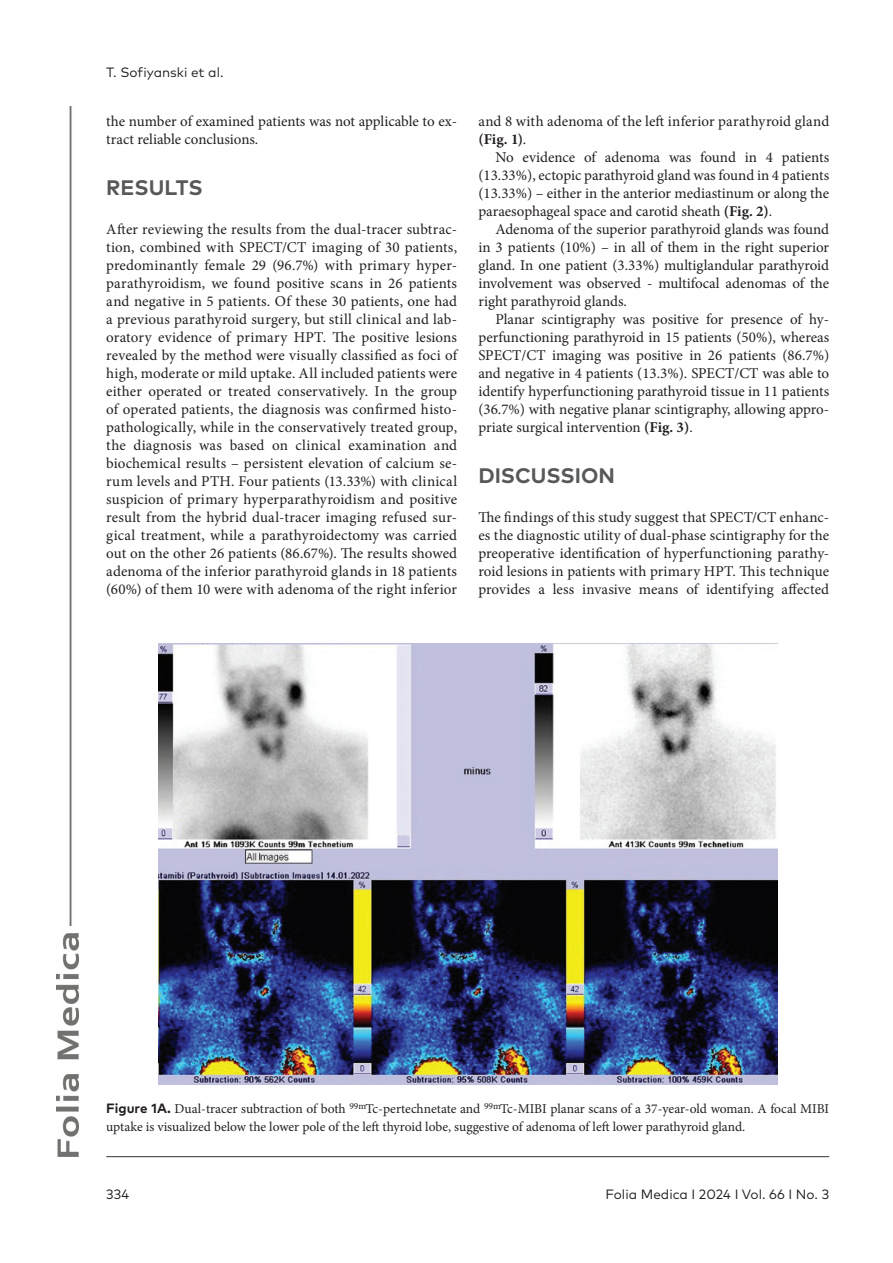
<style>
.page{position:relative;width:893px;height:1263px;background:#fff}
.page>*{position:absolute;margin:0;border:0;box-sizing:border-box;transform-origin:0 0}
.H_-_1_level{font:700 21px "FF Mark Pro";color:#57585a}
.Body_text_-_no_indent{font:15px/18px "Minion Pro";letter-spacing:.005em;color:#231f20;text-align:justify}
.Body_text{font:15px/18px "Minion Pro";color:#231f20;text-align:justify}
.FIG_-_Caption{font:13.5px/18px "Minion Pro";color:#231f20}
.t1{font:13.5px "FF Mark Pro";color:#231f20}
.s1{font-weight:700}
.s2{font-family:"FF Mark Pro";font-weight:700}
</style>
<div class="page">
<img style="left:57px;top:106px;width:22px;height:1051px">
<hr style="left:106px;top:1156px;width:723px;height:1px;background:#333">
<img style="left:158px;top:644px;width:619px;height:441px">
<p class="t1" style="left:106px;top:62px;width:119px">T. Sofiyanski et al.</p>
<p class="Body_text" style="left:106px;top:112px;width:352px">the number of examined patients was not applicable to ex&shy;tract reliable conclusions.</p>
<p class="H_-_1_level" style="left:106px;top:171px;width:98px">RESULTS</p>
<p class="Body_text_-_no_indent" style="left:106px;top:220px;width:352px">After reviewing the results from the dual-tracer subtrac&shy;tion, combined with SPECT/CT imaging of 30 patients, predominantly female 29 (96.7%) with primary hyper&shy;parathyroidism, we found positive scans in 26 patients and negative in 5 patients. Of these 30 patients, one had a previous parathyroid surgery, but still clinical and lab&shy;oratory evidence of primary HPT. The positive lesions revealed by the method were visually classified as foci of high, moderate or mild uptake. All included patients were either operated or treated conservatively. In the group of operated patients, the diagnosis was confirmed histo&shy;pathologically, while in the conservatively treated group, the diagnosis was based on clinical examination and biochemical results – persistent elevation of calcium se&shy;rum levels and PTH. Four patients (13.33%) with clinical suspicion of primary hyperparathyroidism and positive result from the hybrid dual-tracer imaging refused sur&shy;gical treatment, while a parathyroidectomy was carried out on the other 26 patients (86.67%). The results showed adenoma of the inferior parathyroid glands in 18 patients (60%) of them 10 were with adenoma of the right inferior</p>
<p class="Body_text_-_no_indent" style="left:478px;top:112px;width:352px">and 8 with adenoma of the left inferior parathyroid gland <span class="s1">(Fig. 1)</span>.</p>
<p class="Body_text" style="left:478px;top:148px;width:352px;text-indent:17px">No evidence of adenoma was found in 4 patients (13.33%), ectopic parathyroid gland was found in 4 patients (13.33%) – either in the anterior mediastinum or along the paraesophageal space and carotid sheath <span class="s1">(Fig. 2)</span>.</p>
<p class="Body_text" style="left:478px;top:220px;width:352px;text-indent:17px">Adenoma of the superior parathyroid glands was found in 3 patients (10%) – in all of them in the right superior gland. In one patient (3.33%) multiglandular parathyroid involvement was observed - multifocal adenomas of the right parathyroid glands.</p>
<p class="Body_text" style="left:478px;top:310px;width:352px;text-indent:17px">Planar scintigraphy was positive for presence of hy&shy;perfunctioning parathyroid in 15 patients (50%), whereas SPECT/CT imaging was positive in 26 patients (86.7%) and negative in 4 patients (13.3%). SPECT/CT was able to identify hyperfunctioning parathyroid tissue in 11 patients (36.7%) with negative planar scintigraphy, allowing appro&shy;priate surgical intervention <span class="s1">(Fig. 3)</span>.</p>
<p class="H_-_1_level" style="left:478px;top:459px;width:138px">DISCUSSION</p>
<p class="Body_text_-_no_indent" style="left:478px;top:508px;width:352px">The findings of this study suggest that SPECT/CT enhanc&shy;es the diagnostic utility of dual-phase scintigraphy for the preoperative identification of hyperfunctioning parathy&shy;roid lesions in patients with primary HPT. This technique provides a less invasive means of identifying affected</p>
<p class="FIG_-_Caption" style="left:106px;top:1100px;width:724px"><span class="s2">Figure 1A.</span> Dual-tracer subtraction of both <sup>99m</sup>Tc-pertechnetate and <sup>99m</sup>Tc-MIBI planar scans of a 37-year-old woman. A focal MIBI uptake is visualized below the lower pole of the left thyroid lobe, suggestive of adenoma of left lower parathyroid gland.</p>
<p class="t1" style="left:106px;top:1184px;width:24px">334</p>
<p class="t1" style="left:605px;top:1184px;width:225px">Folia Medica I 2024 I Vol. 66 I No. 3</p>
</div>
